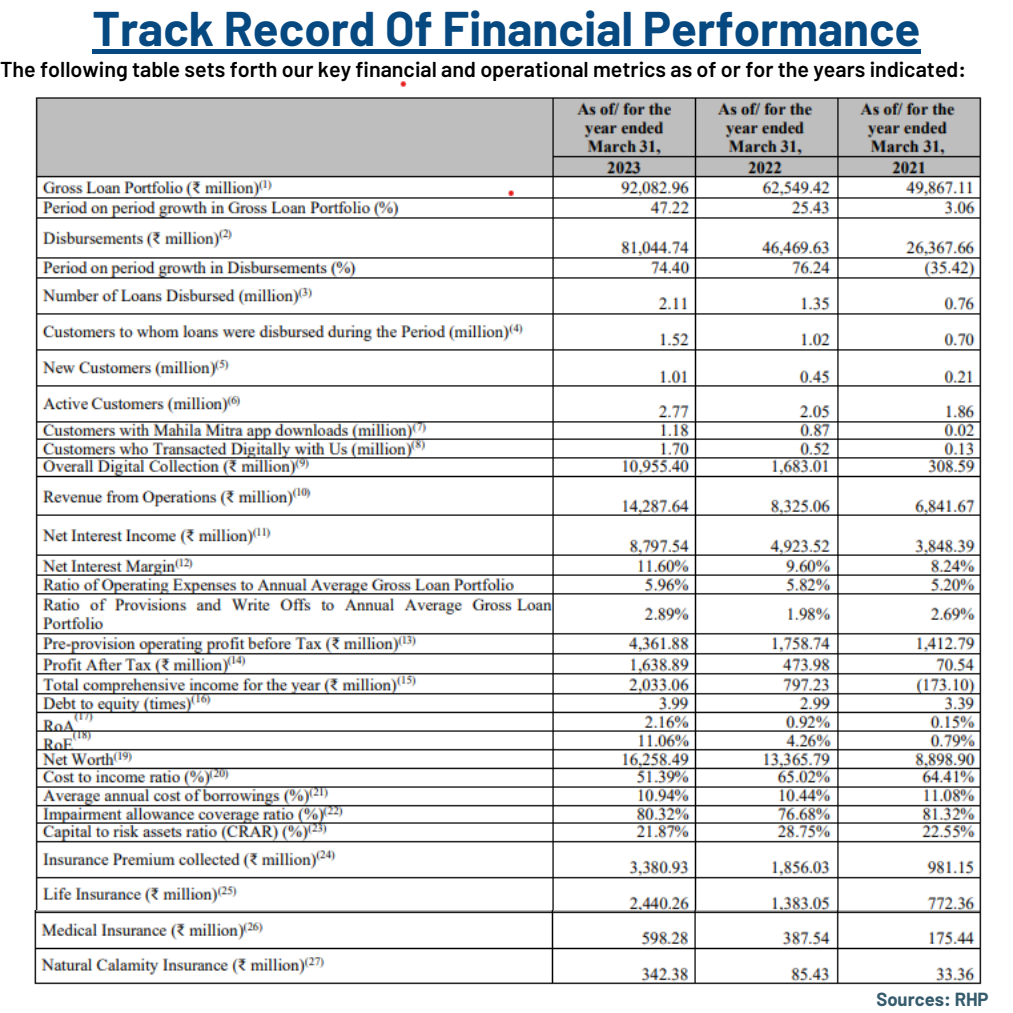
<style>
.page{position:relative;width:1013px;height:1013px;background:#fff}
.page>*{position:absolute;margin:0;border:0;box-sizing:border-box;transform-origin:0 0}
.t1{font:700 47.5px "Barlow";color:#064880}
.t2{font:600 21.5px "Barlow";color:#000}
.t3{font:700 18.5px "Barlow";color:#365b6d}
</style>
<div class="page">
<img style="left:35px;top:81px;width:947px;height:829px">
<div style="left:92px;top:49px;width:828px;height:5px;background:#064880"></div>
<img style="left:34px;top:910px;width:948px;height:75px">
<p class="t1" style="left:92px;top:-1px;width:829px">Track Record Of Financial Performance</p>
<p class="t2" style="left:0;top:55px;width:967px">The following table sets forth our key financial and operational metrics as of or for the years indicated:</p>
<p class="t3" style="left:876px;top:987px;width:114px">Sources: RHP</p>
</div>
